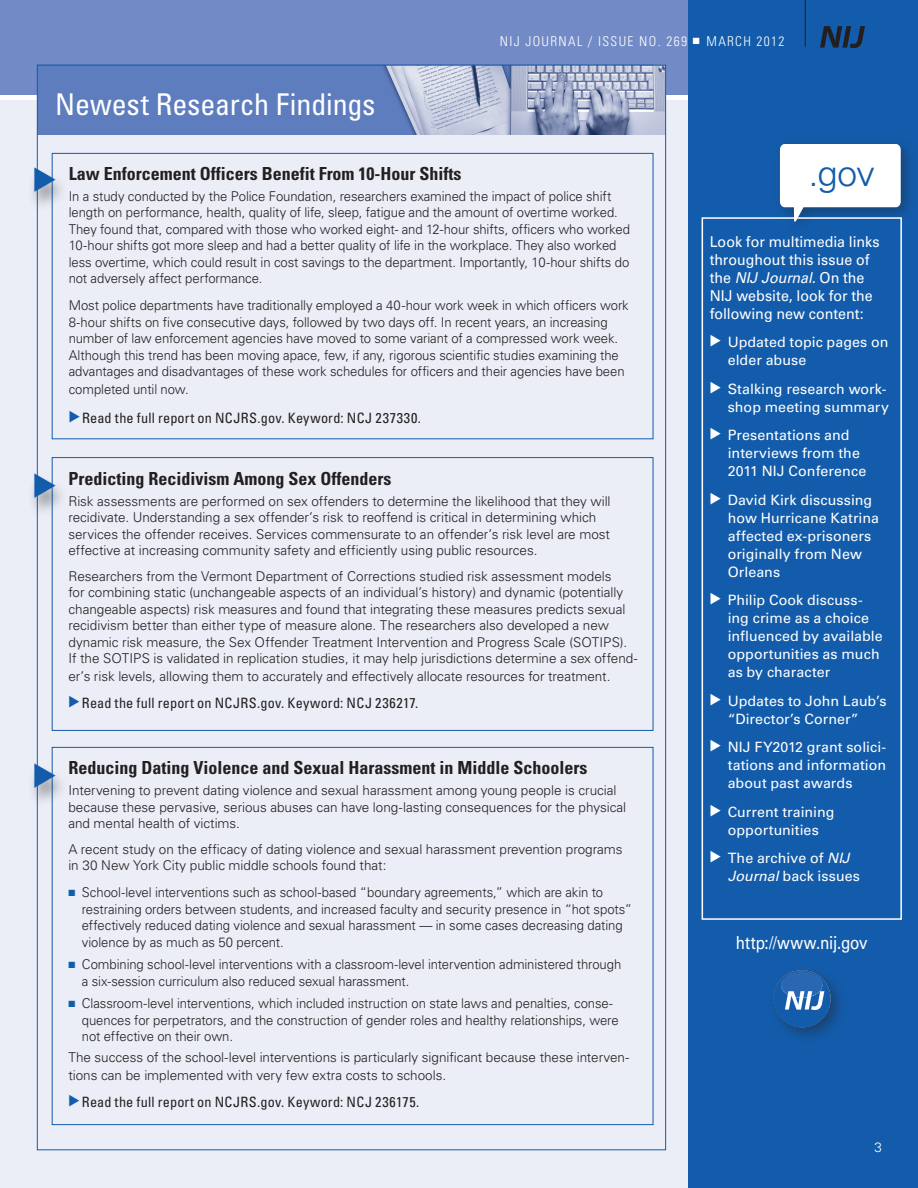
<style>
.page{position:relative;width:918px;height:1188px;background:#fff}
.page>*{position:absolute;margin:0;border:0;box-sizing:border-box;transform-origin:0 0}
._3__Body_text{font:300 36.45px "Univers LT Std";color:#135cab}
._2__Subhead_01{font:condensed 30px "Univers LT Std";letter-spacing:-.005em;color:#fff}
.t1{font:700 condensed 18px "Univers LT Std";color:#231f20}
._3__Body_text-2{font:18px "Univers LT Std";letter-spacing:-.01em;color:#fff;scale:.85 1}
._3__Body_text-3{font:15px/18px "Univers LT Std";color:#fff;scale:.95 1}
._3__Body_text-4{font:14.25px/18px "Univers LT Std";letter-spacing:.005em;color:#fff}
._3__Body_text-5{font:condensed 14.25px "Univers LT Std";letter-spacing:.015em;color:#231f20}
._3__Body_text-6{font:300 13.5px/16.5px "Univers LT Std";letter-spacing:-.005em;color:#231f20}
.t2{font:300 condensed 13.5px "Univers LT Std";letter-spacing:.1em;color:#fff}
.t3{font:300 13.5px "Univers LT Std";color:#fff}
.s1{color:#135cab}
.s2{font-style:italic}
</style>
<div class="page">
<div style="left:0;top:100px;width:702px;height:1088px;background:#ebeef7"></div>
<div style="left:0;top:0;width:688px;height:94px;background:#728ac5"></div>
<div style="left:688px;top:0;width:230px;height:1188px;background:#135cab"></div>
<div style="left:773px;top:137px;width:144px;height:99px;background:#231f20;opacity:.4"></div>
<svg style="left:780px;top:144px;width:121px;height:78px;background:#dbe4ee"></svg>
<div style="left:702px;top:217px;width:200px;height:703px;border:2px solid #fff"></div>
<img style="left:821px;top:27px;width:43px;height:21px">
<hr style="left:805px;top:0;width:1px;height:47px;background:#231f20">
<div style="left:768px;top:965px;width:80px;height:80px;background:#231f20;opacity:.4"></div>
<svg style="left:773px;top:970px;width:58px;height:58px"></svg>
<div style="left:37px;top:65px;width:617px;height:70px;background:#5e7dbe"></div>
<img style="left:383px;top:67px;width:281px;height:68px">
<div style="left:52px;top:153px;width:601px;height:286px;border:1px solid #135cab"></div>
<div style="left:28px;top:168px;width:42px;height:44px;background:#231f20;opacity:.4"></div>
<div style="left:52px;top:457px;width:601px;height:274px;border:1px solid #135cab"></div>
<div style="left:28px;top:474px;width:42px;height:44px;background:#231f20;opacity:.4"></div>
<div style="left:28px;top:764px;width:42px;height:44px;background:#231f20;opacity:.4"></div>
<svg style="left:34px;top:168px;width:21px;height:24px"></svg>
<svg style="left:34px;top:473px;width:21px;height:25px"></svg>
<svg style="left:34px;top:763px;width:21px;height:25px"></svg>
<p class="_2__Subhead_01" style="left:55px;top:86px;width:322px">Newest Research Findings</p>
<p class="t2" style="left:500px;top:33px;width:286px">NIJ JOURNAL / ISSUE NO. 269 ■ MARCH 2012</p>
<p class="t1" style="left:69px;top:163px;width:394px">Law Enforcement Officers Benefit From 10-Hour Shifts</p>
<p class="_3__Body_text-6" style="left:69px;top:188px;width:563px">In a study conducted by the Police Foundation, researchers examined the impact of police shift length on performance, health, quality of life, sleep, fatigue and the amount of overtime worked.<br>They found that, compared with those who worked eight- and 12-hour shifts, officers who worked 10-hour shifts got more sleep and had a better quality of life in the workplace. They also worked less overtime, which could result in cost savings to the department. Importantly, 10-hour shifts do not adversely affect performance.</p>
<p class="_3__Body_text-6" style="left:69px;top:297px;width:562px">Most police departments have traditionally employed a 40-hour work week in which officers work 8-hour shifts on five consecutive days, followed by two days off. In recent years, an increasing number of law enforcement agencies have moved to some variant of a compressed work week.<br>Although this trend has been moving apace, few, if any, rigorous scientific studies examining the advantages and disadvantages of these work schedules for officers and their agencies have been</p>
<p class="_3__Body_text-6" style="left:69px;top:381px;width:122px">completed until now.</p>
<p class="_3__Body_text-5" style="left:82px;top:409px;width:340px">Read the full report on NCJRS.gov. Keyword: NCJ 237330.</p>
<p class="t1" style="left:68px;top:467px;width:324px">Predicting Recidivism Among Sex Offenders</p>
<p class="_3__Body_text-6" style="left:68px;top:493px;width:544px">Risk assessments are performed on sex offenders to determine the likelihood that they will recidivate. Understanding a sex offender’s risk to reoffend is critical in determining which services the offender receives. Services commensurate to an offender’s risk level are most effective at increasing community safety and efficiently using public resources.</p>
<p class="_3__Body_text-6" style="left:68px;top:568px;width:571px">Researchers from the Vermont Department of Corrections studied risk assessment models<br>for combining static (unchangeable aspects of an individual’s history) and dynamic (potentially changeable aspects) risk measures and found that integrating these measures predicts sexual recidivism better than either type of measure alone. The researchers also developed a new dynamic risk measure, the Sex Offender Treatment Intervention and Progress Scale (SOTIPS).<br>If the SOTIPS is validated in replication studies, it may help jurisdictions determine a sex offend-</p>
<p class="_3__Body_text-6" style="left:68px;top:668px;width:544px">er’s risk levels, allowing them to accurately and effectively allocate resources for treatment.</p>
<p class="_3__Body_text-5" style="left:82px;top:694px;width:338px">Read the full report on NCJRS.gov. Keyword: NCJ 236217.</p>
<p class="t1" style="left:68px;top:757px;width:520px">Reducing Dating Violence and Sexual Harassment in Middle Schoolers</p>
<p class="_3__Body_text-6" style="left:68px;top:782px;width:559px">Intervening to prevent dating violence and sexual harassment among young people is crucial because these pervasive, serious abuses can have long-lasting consequences for the physical and mental health of victims.</p>
<p class="_3__Body_text-6" style="left:68px;top:841px;width:556px">A recent study on the efficacy of dating violence and sexual harassment prevention programs in 30 New York City public middle schools found that:</p>
<p class="_3__Body_text-6" style="left:82px;top:884px;width:552px;text-indent:-14px"><span class="s1">■</span> School-level interventions such as school-based “boundary agreements,” which are akin to restraining orders between students, and increased faculty and security presence in “hot spots” effectively reduced dating violence and sexual harassment — in some cases decreasing dating violence by as much as 50 percent.</p>
<p class="_3__Body_text-6" style="left:82px;top:956px;width:541px;text-indent:-14px"><span class="s1">■</span> Combining school-level interventions with a classroom-level intervention administered through a six-session curriculum also reduced sexual harassment.</p>
<p class="_3__Body_text-6" style="left:82px;top:995px;width:538px;text-indent:-14px"><span class="s1">■</span> Classroom-level interventions, which included instruction on state laws and penalties, conse&shy;quences for perpetrators, and the construction of gender roles and healthy relationships, were not effective on their own.</p>
<p class="_3__Body_text-6" style="left:68px;top:1049px;width:562px;line-height:18px">The success of the school-level interventions is particularly significant because these interven&shy;tions can be implemented with very few extra costs to schools.</p>
<p class="_3__Body_text-5" style="left:82px;top:1093px;width:339px">Read the full report on NCJRS.gov. Keyword: NCJ 236175.</p>
<p class="_3__Body_text" style="left:809px;top:152px;width:68px">.gov</p>
<p class="_3__Body_text-3" style="left:710px;top:233px;width:180px">Look for multimedia links throughout this issue of the <span class="s2">NIJ Journal.</span> On the<br>NIJ website, look for the following new content:</p>
<p class="_3__Body_text-4" style="left:728px;top:333px;width:162px">Updated topic pages on elder abuse</p>
<p class="_3__Body_text-4" style="left:728px;top:380px;width:163px">Stalking research work&shy;shop meeting summary</p>
<p class="_3__Body_text-4" style="left:728px;top:426px;width:140px">Presentations and interviews from the<br>2011 NIJ Conference</p>
<p class="_3__Body_text-4" style="left:728px;top:491px;width:153px">David Kirk discussing how Hurricane Katrina affected ex-prisoners originally from New<br>Orleans</p>
<p class="_3__Body_text-4" style="left:728px;top:591px;width:157px">Philip Cook discuss&shy;ing crime as a choice influenced by available opportunities as much as by character</p>
<p class="_3__Body_text-4" style="left:728px;top:692px;width:161px">Updates to John Laub’s “Director’s Corner”</p>
<p class="_3__Body_text-4" style="left:728px;top:738px;width:160px;text-align:justify">NIJ FY2012 grant solici&shy;tations and information about past awards</p>
<p class="_3__Body_text-4" style="left:728px;top:803px;width:108px">Current training opportunities</p>
<p class="_3__Body_text-4" style="left:728px;top:849px;width:134px">The archive of <span class="s2">NIJ<br>Journal</span> back issues</p>
<p class="_3__Body_text-2" style="left:736px;top:932px;width:157px">http://www.nij.gov</p>
<p class="t3" style="left:874px;top:1139px;width:9px">3</p>
</div>
